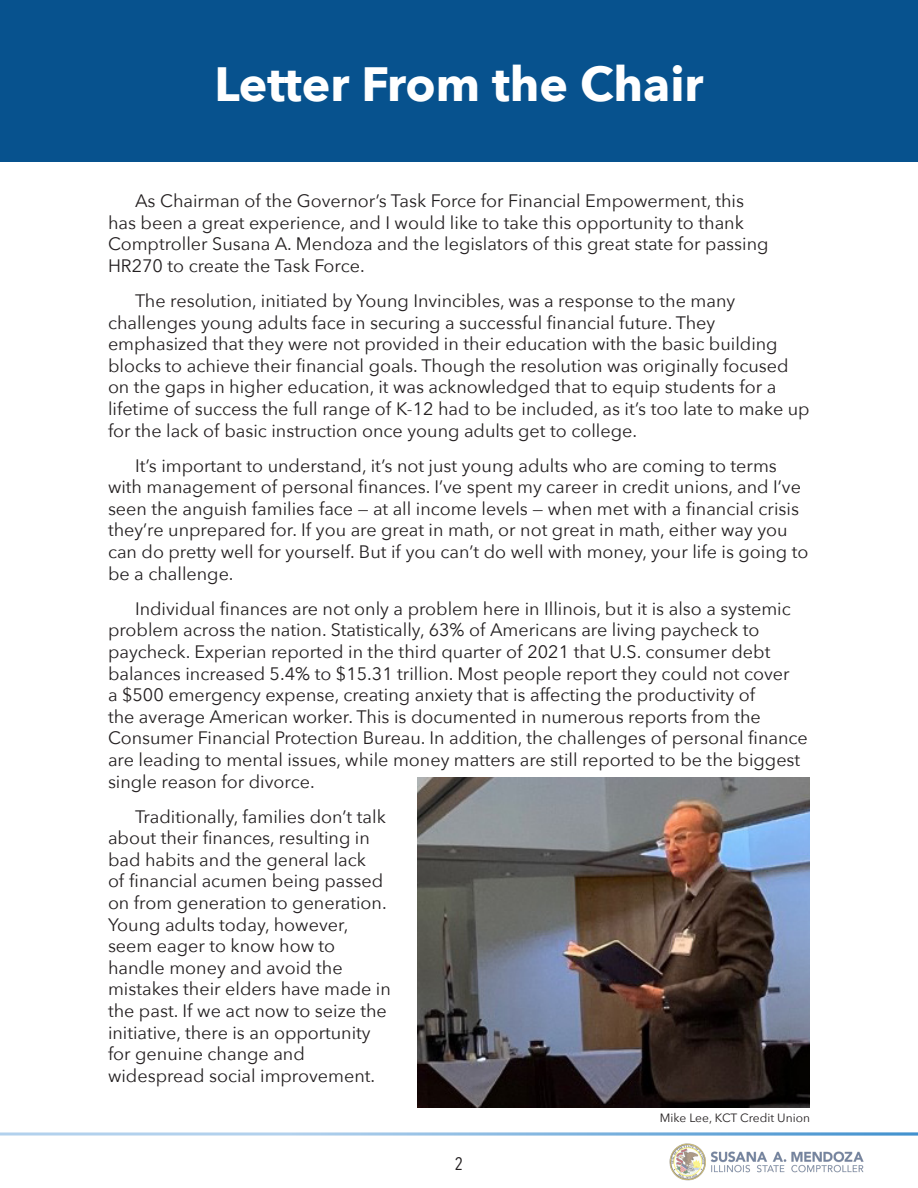
<style>
.page{position:relative;width:918px;height:1188px;background:#fff}
.page>*{position:absolute;margin:0;border:0;box-sizing:border-box;transform-origin:0 0}
.Paragraph_Style_7{font:700 48px "Avenir Next";color:#fff}
.comptroller_letter{font:18px/21.6px "Avenir Next";color:#231f20}
.t1{font:18px "Avenir Next Condensed";color:#231f20}
.photo_caption{font:12px "Avenir Next";color:#231f20}
</style>
<div class="page">
<svg style="left:0;top:1132px;width:918px;height:4px;background:#a4c9e8"></svg>
<img style="left:669px;top:1143px;width:195px;height:38px">
<div style="left:0;top:0;width:918px;height:162px;background:#07528e"></div>
<img style="left:418px;top:778px;width:392px;height:329px">
<p class="Paragraph_Style_7" style="left:214px;top:43px;width:491px">Letter From the Chair</p>
<p class="comptroller_letter" style="left:108px;top:189px;width:662px;text-indent:27px">As Chairman of the Governor’s Task Force for Financial Empowerment, this has been a great experience, and I would like to take this opportunity to thank Comptroller Susana A. Mendoza and the legislators of this great state for passing HR270 to create the Task Force.</p>
<p class="comptroller_letter" style="left:108px;top:289px;width:703px;text-indent:27px">The resolution, initiated by Young Invincibles, was a response to the many challenges young adults face in securing a successful financial future. They emphasized that they were not provided in their education with the basic building blocks to achieve their financial goals. Though the resolution was originally focused on the gaps in higher education, it was acknowledged that to equip students for a lifetime of success the full range of K-12 had to be included, as it’s too late to make up for the lack of basic instruction once young adults get to college.</p>
<p class="comptroller_letter" style="left:108px;top:454px;width:702px;text-indent:27px">It’s important to understand, it’s not just young adults who are coming to terms with management of personal finances. I’ve spent my career in credit unions, and I’ve seen the anguish families face — at all income levels — when met with a financial crisis they’re unprepared for. If you are great in math, or not great in math, either way you can do pretty well for yourself. But if you can’t do well with money, your life is going to be a challenge.</p>
<p class="comptroller_letter" style="left:108px;top:597px;width:701px;text-indent:27px">Individual finances are not only a problem here in Illinois, but it is also a systemic problem across the nation. Statistically, 63% of Americans are living paycheck to paycheck. Experian reported in the third quarter of 2021 that U.S. consumer debt balances increased 5.4% to $15.31 trillion. Most people report they could not cover<br>a $500 emergency expense, creating anxiety that is affecting the productivity of<br>the average American worker. This is documented in numerous reports from the Consumer Financial Protection Bureau. In addition, the challenges of personal finance are leading to mental issues, while money matters are still reported to be the biggest single reason for divorce.</p>
<p class="comptroller_letter" style="left:108px;top:805px;width:284px;text-indent:27px">Traditionally, families don’t talk about their finances, resulting in bad habits and the general lack<br>of financial acumen being passed on from generation to generation.<br>Young adults today, however, seem eager to know how to handle money and avoid the mistakes their elders have made in the past. If we act now to seize the initiative, there is an opportunity for genuine change and widespread social improvement.</p>
<p class="t1" style="left:455px;top:1148px;width:10px">2</p>
<p class="photo_caption" style="left:660px;top:1108px;width:152px">Mike Lee, KCT Credit Union</p>
</div>
